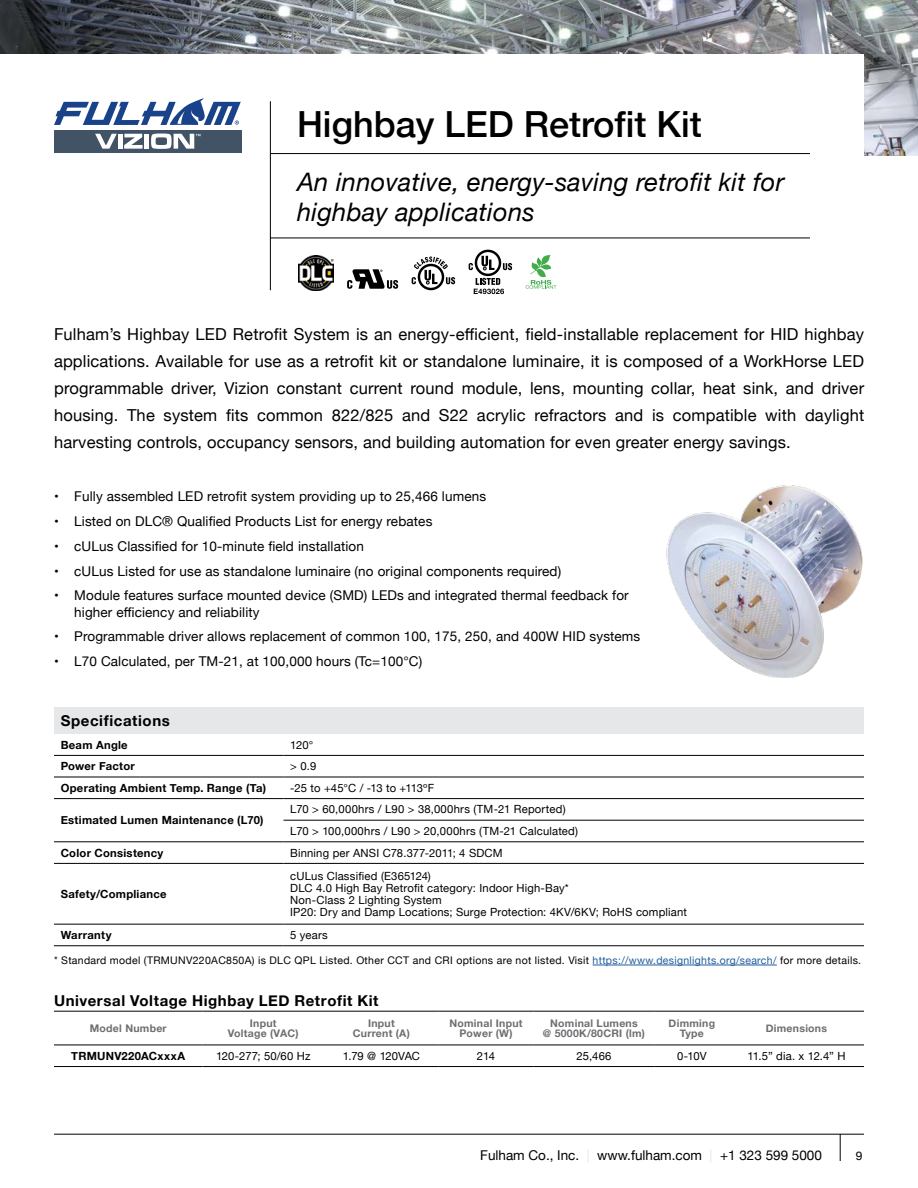
<style>
.page{position:relative;width:918px;height:1188px;background:#fff}
.page>*{position:absolute;margin:0;border:0;box-sizing:border-box;transform-origin:0 0}
.t1{font:500 36px "Helvetica Neue";color:#000}
.t2{font:italic 25.5px/30.6px "Helvetica Neue";letter-spacing:.01em;color:#000}
.t3{font:16.5px/27px "Helvetica Neue";letter-spacing:.01em;color:#000;text-align:justify}
.t4{font:700 15px "Helvetica Neue";letter-spacing:.04em;color:#000}
.t5{font:13.5px/16.2px "Helvetica Neue";letter-spacing:.01em;color:#000}
.t6{font:12px "Helvetica Neue";color:#000}
.t7{font:11.25px/12px "Helvetica Neue";letter-spacing:.015em;color:#000}
.t8{font:700 11.25px "Helvetica Neue";letter-spacing:.025em;color:#000}
.t9{font:10.5px "Helvetica Neue";letter-spacing:.03em;color:#000}
.t10{font:700 10.5px/10.5px "Helvetica Neue";letter-spacing:.025em;color:#6d6e71;text-align:center}
.s1{color:#215e9e}
.s2{color:#e6e7e8}
</style>
<div class="page">
<hr style="left:54px;top:1134px;width:810px;height:1px;background:#000">
<svg style="left:840px;top:1134px;width:1px;height:27px"></svg>
<img style="left:0;top:0;width:918px;height:155px">
<div style="left:0;top:54px;width:864px;height:243px;background:#fff"></div>
<div style="left:54px;top:130px;width:187px;height:22px;background:#415364"></div>
<svg style="left:95px;top:134px;width:22px;height:15px"></svg>
<hr style="left:118px;top:134px;width:4px;height:15px;background:#fff">
<svg style="left:124px;top:134px;width:19px;height:15px"></svg>
<div style="left:144px;top:134px;width:5px;height:15px;background:#fff"></div>
<svg style="left:151px;top:134px;width:50px;height:15px"></svg>
<svg style="left:54px;top:98px;width:187px;height:27px"></svg>
<hr style="left:270px;top:101px;width:1px;height:189px;background:#000">
<hr style="left:270px;top:153px;width:540px;height:1px;background:#000">
<hr style="left:270px;top:238px;width:540px;height:1px;background:#000">
<svg style="left:54px;top:1010px;width:810px;height:35px"></svg>
<hr style="left:54px;top:1045px;width:148px;height:1px;background:#000">
<hr style="left:202px;top:1045px;width:122px;height:1px;background:#000">
<hr style="left:324px;top:1045px;width:115px;height:1px;background:#000">
<hr style="left:439px;top:1045px;width:94px;height:1px;background:#000">
<hr style="left:533px;top:1045px;width:122px;height:1px;background:#000">
<hr style="left:655px;top:1045px;width:74px;height:1px;background:#000">
<hr style="left:729px;top:1045px;width:135px;height:1px;background:#000">
<hr style="left:54px;top:1066px;width:148px;height:1px;background:#000">
<hr style="left:202px;top:1066px;width:122px;height:1px;background:#000">
<hr style="left:324px;top:1066px;width:115px;height:1px;background:#000">
<hr style="left:439px;top:1066px;width:94px;height:1px;background:#000">
<hr style="left:533px;top:1066px;width:122px;height:1px;background:#000">
<hr style="left:655px;top:1066px;width:74px;height:1px;background:#000">
<hr style="left:729px;top:1066px;width:135px;height:1px;background:#000">
<hr style="left:54px;top:1011px;width:148px;height:1px;background:#000">
<hr style="left:202px;top:1011px;width:122px;height:1px;background:#000">
<hr style="left:324px;top:1011px;width:115px;height:1px;background:#000">
<hr style="left:439px;top:1011px;width:94px;height:1px;background:#000">
<hr style="left:533px;top:1011px;width:122px;height:1px;background:#000">
<hr style="left:655px;top:1011px;width:74px;height:1px;background:#000">
<hr style="left:729px;top:1011px;width:135px;height:1px;background:#000">
<img style="left:666px;top:485px;width:197px;height:193px">
<hr style="left:593px;top:965px;width:184px;height:1px;background:#215e9e">
<div style="left:54px;top:707px;width:810px;height:27px;background:#e6e7e8"></div>
<hr style="left:54px;top:755px;width:230px;height:1px;background:#000">
<hr style="left:284px;top:755px;width:580px;height:1px;background:#000">
<hr style="left:54px;top:777px;width:230px;height:1px;background:#000">
<hr style="left:284px;top:777px;width:580px;height:1px;background:#000">
<hr style="left:54px;top:798px;width:230px;height:1px;background:#000">
<hr style="left:284px;top:798px;width:580px;height:1px;background:#000">
<hr style="left:284px;top:820px;width:580px;height:1px;background:#000">
<hr style="left:54px;top:842px;width:230px;height:1px;background:#000">
<hr style="left:284px;top:842px;width:580px;height:1px;background:#000">
<hr style="left:54px;top:863px;width:230px;height:1px;background:#000">
<hr style="left:284px;top:863px;width:580px;height:1px;background:#000">
<hr style="left:54px;top:924px;width:230px;height:1px;background:#000">
<hr style="left:284px;top:924px;width:580px;height:1px;background:#000">
<hr style="left:54px;top:945px;width:230px;height:1px;background:#000">
<hr style="left:284px;top:945px;width:580px;height:1px;background:#000">
<svg style="left:469px;top:250px;width:43px;height:44px"></svg>
<img style="left:299px;top:255px;width:35px;height:35px">
<svg style="left:412px;top:256px;width:43px;height:34px"></svg>
<svg style="left:347px;top:269px;width:51px;height:20px"></svg>
<svg style="left:526px;top:255px;width:31px;height:34px"></svg>
<h1 class="t1" style="left:297px;top:95px;width:406px">Highbay LED Retrofit Kit</h1>
<h2 class="t2" style="left:297px;top:168px;width:489px">An innovative, energy-saving retrofit kit for highbay applications</h2>
<p class="t3" style="left:54px;top:321px;width:812px">Fulham’s Highbay LED Retrofit System is an energy-efficient, field-installable replacement for HID highbay applications. Available for use as a retrofit kit or standalone luminaire, it is composed of a WorkHorse LED programmable driver, Vizion constant current round module, lens, mounting collar, heat sink, and driver housing. The system fits common 822/825 and S22 acrylic refractors and is compatible with daylight harvesting controls, occupancy sensors, and building automation for even greater energy savings.</p>
<p class="t5" style="left:54px;top:489px;width:434px">• Fully assembled LED retrofit system providing up to 25,466 lumens</p>
<p class="t5" style="left:54px;top:514px;width:380px">• Listed on DLC® Qualified Products List for energy rebates</p>
<p class="t5" style="left:54px;top:539px;width:312px">• cULus Classified for 10-minute field installation</p>
<p class="t5" style="left:54px;top:563px;width:509px">• cULus Listed for use as standalone luminaire (no original components required)</p>
<p class="t5" style="left:74px;top:588px;width:556px;text-indent:-20px">• Module features surface mounted device (SMD) LEDs and integrated thermal feedback for higher efficiency and reliability</p>
<p class="t5" style="left:54px;top:629px;width:588px">• Programmable driver allows replacement of common 100, 175, 250, and 400W HID systems</p>
<p class="t5" style="left:54px;top:654px;width:370px">• L70 Calculated, per TM-21, at 100,000 hours (Tc=100°C)</p>
<p class="t4" style="left:61px;top:709px;width:111px">Specifications</p>
<p class="t8" style="left:61px;top:736px;width:69px">Beam Angle</p>
<p class="t7" style="left:290px;top:739px;width:25px">120°</p>
<p class="t8" style="left:61px;top:757px;width:76px">Power Factor</p>
<p class="t7" style="left:290px;top:761px;width:28px">&gt; 0.9</p>
<p class="t8" style="left:61px;top:779px;width:207px">Operating Ambient Temp. Range (Ta)</p>
<p class="t7" style="left:290px;top:782px;width:146px">-25 to +45°C / -13 to +113ºF</p>
<p class="t8" style="left:61px;top:811px;width:204px">Estimated Lumen Maintenance (L70)</p>
<p class="t7" style="left:290px;top:799px;width:289px;line-height:21.6px">L70 &gt; 60,000hrs / L90 &gt; 38,000hrs (TM-21 Reported)<br>L70 &gt; 100,000hrs / L90 &gt; 20,000hrs (TM-21 Calculated)</p>
<p class="t8" style="left:61px;top:844px;width:104px">Color Consistency</p>
<p class="t7" style="left:290px;top:847px;width:214px">Binning per ANSI C78.377-2011; 4 SDCM</p>
<p class="t8" style="left:61px;top:885px;width:107px">Safety/Compliance</p>
<p class="t7" style="left:290px;top:870px;width:398px">cULus Classified (E365124)<br>DLC 4.0 High Bay Retrofit category: Indoor High-Bay*<br>Non-Class 2 Lighting System<br>IP20: Dry and Damp Locations; Surge Protection: 4KV/6KV; RoHS compliant</p>
<p class="t8" style="left:61px;top:926px;width:52px">Warranty</p>
<p class="t7" style="left:290px;top:930px;width:39px">5 years</p>
<p class="t9" style="left:54px;top:953px;width:809px">* Standard model (TRMUNV220AC850A) is DLC QPL Listed. Other CCT and CRI options are not listed. Visit <span class="s1">https://www.designlights.org/search/</span> for more details.</p>
<p class="t4" style="left:54px;top:989px;width:326px">Universal Voltage Highbay LED Retrofit Kit</p>
<p class="t10" style="left:90px;top:1023px;width:78px">Model Number</p>
<p class="t10" style="left:228px;top:1018px;width:72px">Input<br>Voltage (VAC)</p>
<p class="t10" style="left:353px;top:1018px;width:58px">Input<br>Current (A)</p>
<p class="t10" style="left:449px;top:1018px;width:75px">Nominal Input<br>Power (W)</p>
<p class="t10" style="left:543px;top:1018px;width:104px">Nominal Lumens<br>@ 5000K/80CRI (lm)</p>
<p class="t10" style="left:669px;top:1018px;width:48px">Dimming<br>Type</p>
<p class="t10" style="left:766px;top:1023px;width:63px">Dimensions</p>
<p class="t8" style="left:71px;top:1047px;width:115px">TRMUNV220ACxxxA</p>
<p class="t7" style="left:216px;top:1050px;width:96px">120-277; 50/60 Hz</p>
<p class="t7" style="left:343px;top:1050px;width:79px">1.79 @ 120VAC</p>
<p class="t7" style="left:477px;top:1050px;width:20px">214</p>
<p class="t7" style="left:577px;top:1050px;width:36px">25,466</p>
<p class="t7" style="left:677px;top:1050px;width:31px">0-10V</p>
<p class="t7" style="left:747px;top:1050px;width:100px">11.5” dia. x 12.4” H</p>
<p class="t5" style="left:480px;top:1148px;width:343px">Fulham Co., Inc. <span class="s2">|</span> www.fulham.com <span class="s2">|</span> +1 323 599 5000</p>
<p class="t6" style="left:856px;top:1147px;width:8px">9</p>
</div>
